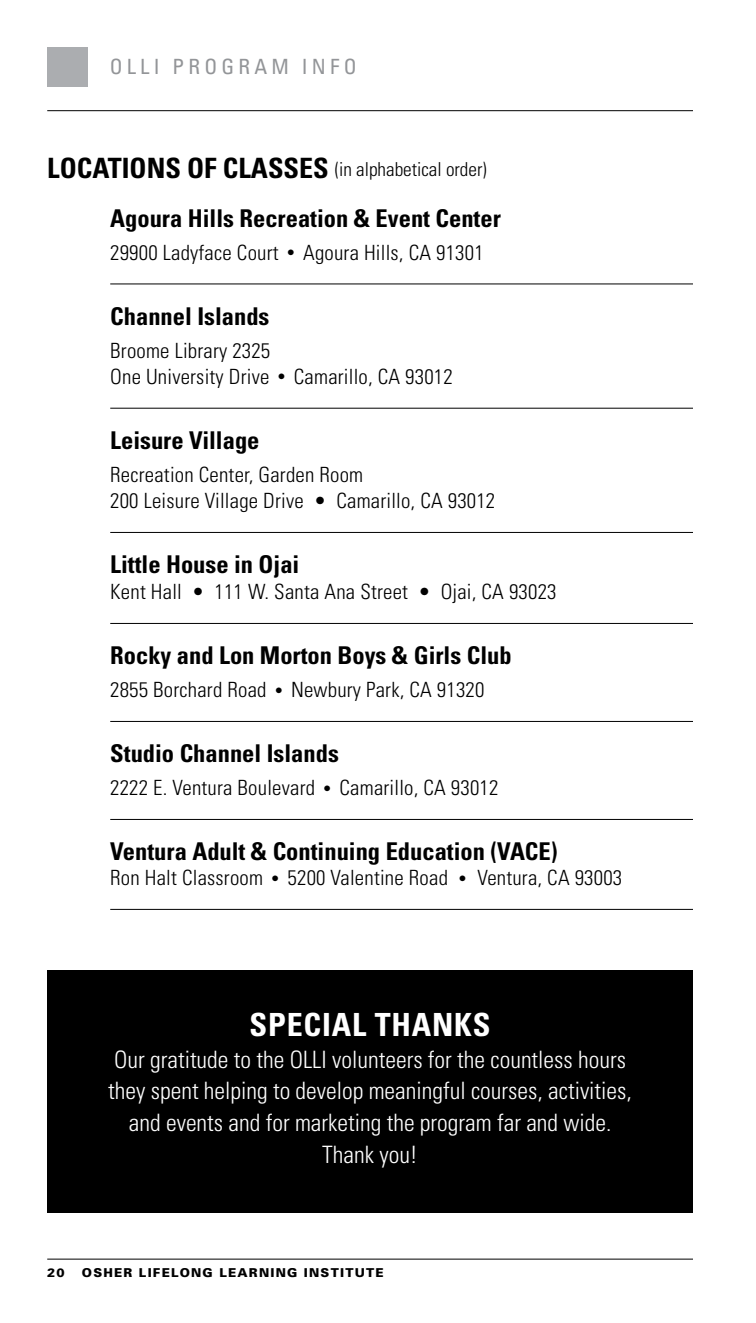
<style>
.page{position:relative;width:756px;height:1323px;background:#fff}
.page>*{position:absolute;margin:0;border:0;box-sizing:border-box;transform-origin:0 0}
.t1{font:700 condensed 31.85px "Univers";letter-spacing:.025em;color:#fff}
.t2{font:700 condensed 24.5px "Univers";color:#000}
.t3{font:300 condensed 23.97px/31.8px "Univers";color:#fff;text-align:center}
.t4{font:300 condensed 21px/26.2px "Univers";letter-spacing:.01em;color:#000}
.t5{font:condensed 21px "Univers";letter-spacing:.2em;color:#939598}
.t6{font:300 condensed 19.25px "Univers";color:#000}
.t7{font:900 12.25px "Univers";letter-spacing:.1em;color:#000}
.s1{font-weight:700;font-size:28px}
.s2{font-size:15.75px}
</style>
<div class="page">
<hr style="left:47px;top:1259px;width:646px;height:1px;background:#000">
<div style="left:47px;top:970px;width:646px;height:242px;background:#000"></div>
<hr style="left:110px;top:284px;width:583px;height:1px;background:#000">
<hr style="left:110px;top:408px;width:583px;height:1px;background:#000">
<hr style="left:110px;top:532px;width:583px;height:1px;background:#000">
<hr style="left:110px;top:623px;width:583px;height:1px;background:#000">
<hr style="left:110px;top:721px;width:583px;height:1px;background:#000">
<hr style="left:110px;top:819px;width:583px;height:1px;background:#000">
<hr style="left:110px;top:909px;width:583px;height:1px;background:#000">
<div style="left:47px;top:47px;width:41px;height:40px;background:#abadb0"></div>
<hr style="left:47px;top:110px;width:646px;height:1px;background:#000">
<p class="t5" style="left:110px;top:53px;width:248px">OLLI PROGRAM INFO</p>
<p class="t6" style="left:47px;top:158px;width:441px"><span class="s1">LOCATIONS OF CLASSES</span> (in alphabetical order)</p>
<p class="t2" style="left:110px;top:203px;width:392px">Agoura Hills Recreation &amp; Event Center</p>
<p class="t4" style="left:110px;top:239px;width:375px">29900 Ladyface Court <span class="s2">•</span> Agoura Hills, CA 91301</p>
<p class="t2" style="left:110px;top:301px;width:161px">Channel Islands</p>
<p class="t4" style="left:110px;top:337px;width:344px">Broome Library 2325<br>One University Drive <span class="s2">•</span> Camarillo, CA 93012</p>
<p class="t2" style="left:110px;top:425px;width:151px">Leisure Village</p>
<p class="t4" style="left:110px;top:462px;width:387px">Recreation Center, Garden Room<br>200 Leisure Village Drive • Camarillo, CA 93012</p>
<p class="t2" style="left:110px;top:549px;width:191px">Little House in Ojai</p>
<p class="t4" style="left:110px;top:579px;width:448px">Kent Hall • 111 W. Santa Ana Street • Ojai, CA 93023</p>
<p class="t2" style="left:110px;top:640px;width:403px">Rocky and Lon Morton Boys &amp; Girls Club</p>
<p class="t4" style="left:110px;top:677px;width:376px">2855 Borchard Road <span class="s2">•</span> Newbury Park, CA 91320</p>
<p class="t2" style="left:110px;top:738px;width:230px">Studio Channel Islands</p>
<p class="t4" style="left:110px;top:775px;width:390px">2222 E. Ventura Boulevard <span class="s2">•</span> Camarillo, CA 93012</p>
<p class="t2" style="left:110px;top:836px;width:449px">Ventura Adult &amp; Continuing Education (VACE)</p>
<p class="t4" style="left:110px;top:865px;width:513px">Ron Halt Classroom <span class="s2">•</span> 5200 Valentine Road <span class="s2">•</span> Ventura, CA 93003</p>
<h1 class="t1" style="left:250px;top:1005px;width:242px">SPECIAL THANKS</h1>
<p class="t3" style="left:108px;top:1043px;width:525px">Our gratitude to the OLLI volunteers for the countless hours they spent helping to develop meaningful courses, activities, and events and for marketing the program far and wide.<br>Thank you!</p>
<p class="t7" style="left:47px;top:1265px;width:19px">20</p>
<p class="t7" style="left:82px;top:1265px;width:303px">OSHER LIFELONG LEARNING INSTITUTE</p>
</div>
